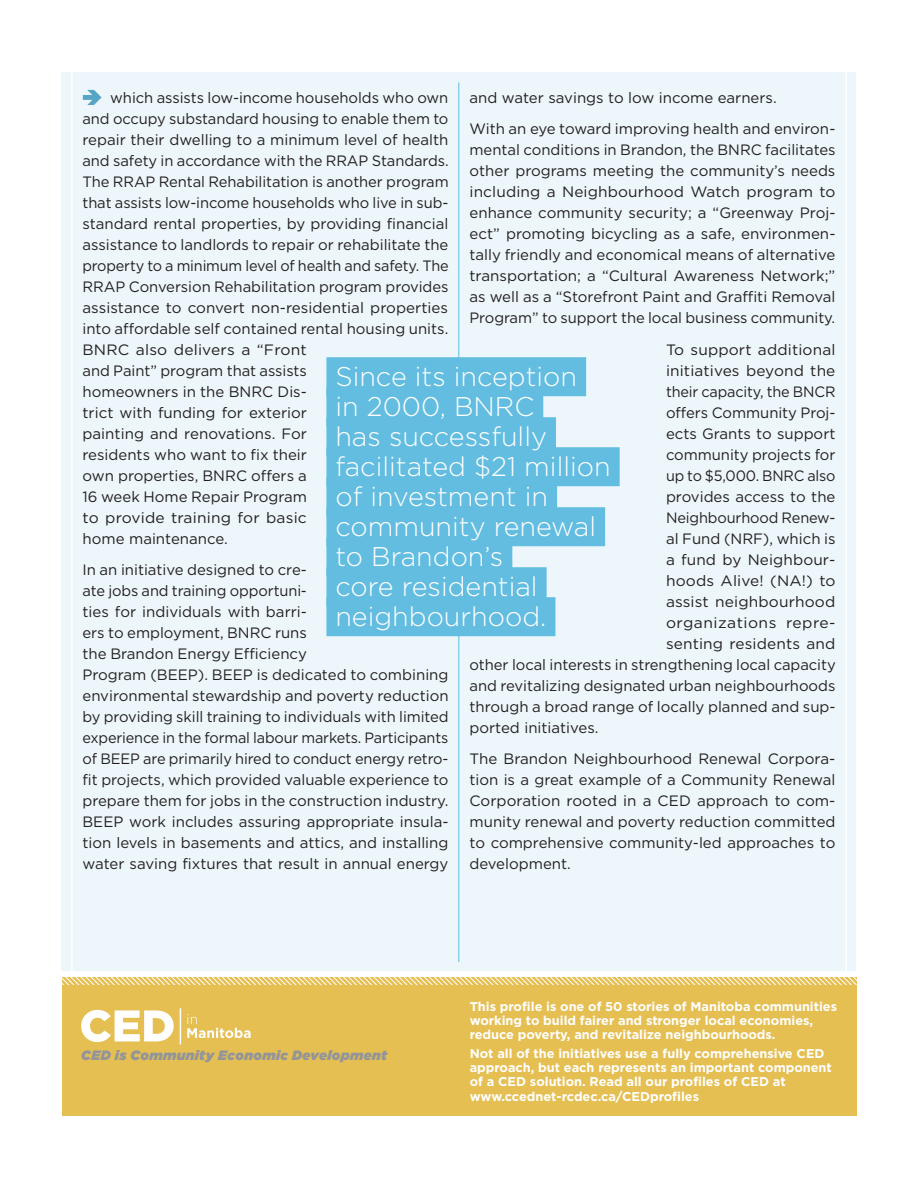
<style>
.page{position:relative;width:918px;height:1188px;background:#fff}
.page>*{position:absolute;margin:0;border:0;box-sizing:border-box;transform-origin:0 0}
.Pull_quote{font:300 27px "Gotham HTF";color:#fff}
.Body_text{font:15px/21px "Gotham HTF";color:#231f20}
.Body_text-2{font:15px "Gotham HTF";color:#231f20;scale:.96 1}
.Body_text-3{font:15px "Gotham HTF";letter-spacing:.03em;color:#231f20;scale:1.04 1}
.t1{font:italic 900 13.5px "Gotham HTF";letter-spacing:.025em;color:#939598}
.t2{font:700 12.75px/14.2px "Gotham HTF";color:#fff}
</style>
<div class="page">
<div style="left:62px;top:72px;width:794px;height:898px;background:#edf7fb"></div>
<hr style="left:458px;top:82px;width:1px;height:880px;background:#62bde0">
<div style="left:326px;top:357px;width:260px;height:39px;background:#62bde0"></div>
<div style="left:326px;top:387px;width:217px;height:39px;background:#62bde0"></div>
<div style="left:326px;top:417px;width:230px;height:39px;background:#62bde0"></div>
<div style="left:326px;top:447px;width:294px;height:39px;background:#62bde0"></div>
<div style="left:326px;top:477px;width:231px;height:39px;background:#62bde0"></div>
<div style="left:326px;top:507px;width:279px;height:39px;background:#62bde0"></div>
<div style="left:326px;top:537px;width:186px;height:39px;background:#62bde0"></div>
<div style="left:326px;top:567px;width:221px;height:39px;background:#62bde0"></div>
<div style="left:326px;top:597px;width:229px;height:39px;background:#62bde0"></div>
<hr style="left:845px;top:30px;width:2px;height:1086px;background:#fff">
<hr style="left:71px;top:30px;width:2px;height:1084px;background:#fff">
<svg style="left:83px;top:90px;width:19px;height:15px"></svg>
<div style="left:62px;top:977px;width:795px;height:139px;background:#e6bf53"></div>
<svg style="left:62px;top:977px;width:795px;height:8px"></svg>
<svg style="left:81px;top:1010px;width:93px;height:32px"></svg>
<hr style="left:180px;top:1008px;width:1px;height:37px;background:#fff">
<svg style="left:187px;top:1014px;width:64px;height:24px"></svg>
<p class="Body_text" style="left:82px;top:87px;width:368px;text-indent:28px">which assists low-income households who own and occupy substandard housing to enable them to repair their dwelling to a minimum level of health and safety in accordance with the RRAP Standards.<br>The RRAP Rental Rehabilitation is another program that assists low-income households who live in sub&shy;standard rental properties, by providing financial assistance to landlords to repair or rehabilitate the property to a minimum level of health and safety. The RRAP Conversion Rehabilitation program provides assistance to convert non-residential properties into affordable self contained rental housing units.<br>BNRC also delivers a “Front<br>and Paint” program that assists<br>homeowners in the BNRC Dis-<br>trict with funding for exterior<br>painting and renovations. For<br>residents who want to fix their<br>own properties, BNRC offers a<br>16 week Home Repair Program<br>to provide training for basic<br>home maintenance.</p>
<p class="Body_text" style="left:82px;top:559px;width:368px">In an initiative designed to cre-<br>ate jobs and training opportuni-<br>ties for individuals with barri-<br>ers to employment, BNRC runs<br>the Brandon Energy Efficiency<br>Program (BEEP). BEEP is dedicated to combining environmental stewardship and poverty reduction by providing skill training to individuals with limited experience in the formal labour markets. Participants of BEEP are primarily hired to conduct energy retro&shy;fit projects, which provided valuable experience to prepare them for jobs in the construction industry.<br>BEEP work includes assuring appropriate insula&shy;tion levels in basements and attics, and installing water saving fixtures that result in annual energy</p>
<p class="Body_text" style="left:470px;top:87px;width:309px">and water savings to low income earners.</p>
<p class="Body_text" style="left:470px;top:118px;width:368px;text-align:justify">With an eye toward improving health and environ&shy;mental conditions in Brandon, the BNRC facilitates other programs meeting the community’s needs including a Neighbourhood Watch program to enhance community security; a “Greenway Proj&shy;ect” promoting bicycling as a safe, environmen&shy;tally friendly and economical means of alternative transportation; a “Cultural Awareness Network;” as well as a “Storefront Paint and Graffiti Removal Program” to support the local business community.</p>
<p class="Body_text" style="left:666px;top:339px;width:171px">To support additional</p>
<p class="Body_text" style="left:666px;top:360px;width:171px">initiatives beyond the</p>
<p class="Body_text-2" style="left:666px;top:383px;width:178px">their capacity, the BNCR</p>
<p class="Body_text" style="left:666px;top:402px;width:171px">offers Community Proj-</p>
<p class="Body_text" style="left:666px;top:423px;width:171px">ects Grants to support</p>
<p class="Body_text" style="left:666px;top:444px;width:171px">community projects for</p>
<p class="Body_text-2" style="left:666px;top:467px;width:178px">up to $5,000. BNRC also</p>
<p class="Body_text" style="left:666px;top:486px;width:171px">provides access to the</p>
<p class="Body_text" style="left:666px;top:507px;width:171px">Neighbourhood Renew-</p>
<p class="Body_text" style="left:666px;top:528px;width:171px">al Fund (NRF), which is</p>
<p class="Body_text" style="left:666px;top:549px;width:171px">a fund by Neighbour-</p>
<p class="Body_text" style="left:666px;top:570px;width:171px">hoods Alive! (NA!) to</p>
<p class="Body_text" style="left:666px;top:591px;width:171px">assist neighbourhood</p>
<p class="Body_text-3" style="left:666px;top:614px;width:164px">organizations repre-</p>
<p class="Body_text" style="left:666px;top:633px;width:171px">senting residents and</p>
<p class="Body_text" style="left:470px;top:654px;width:368px">other local interests in strengthening local capacity</p>
<p class="Body_text" style="left:470px;top:675px;width:367px">and revitalizing designated urban neighbourhoods</p>
<p class="Body_text" style="left:470px;top:696px;width:368px">through a broad range of locally planned and sup-</p>
<p class="Body_text" style="left:470px;top:717px;width:131px">ported initiatives.</p>
<p class="Body_text" style="left:470px;top:748px;width:368px;text-align:justify">The Brandon Neighbourhood Renewal Corpora&shy;tion is a great example of a Community Renewal Corporation rooted in a CED approach to com&shy;munity renewal and poverty reduction committed to comprehensive community-led approaches to development.</p>
<p class="Pull_quote" style="left:335px;top:361px;width:243px">Since its inception</p>
<p class="Pull_quote" style="left:335px;top:391px;width:200px">in 2000, BNRC</p>
<p class="Pull_quote" style="left:335px;top:421px;width:213px">has successfully</p>
<p class="Pull_quote" style="left:335px;top:451px;width:277px">facilitated $21 million</p>
<p class="Pull_quote" style="left:335px;top:481px;width:214px">of investment in</p>
<p class="Pull_quote" style="left:335px;top:511px;width:262px">community renewal</p>
<p class="Pull_quote" style="left:335px;top:541px;width:169px">to Brandon’s</p>
<p class="Pull_quote" style="left:335px;top:571px;width:204px">core residential</p>
<p class="Pull_quote" style="left:335px;top:601px;width:213px">neighbourhood.</p>
<p class="t1" style="left:81px;top:1047px;width:308px">CED is Community Economic Development</p>
<p class="t2" style="left:470px;top:999px;width:369px">This profile is one of 50 stories of Manitoba communities working to build fairer and stronger local economies, reduce poverty, and revitalize neighbourhoods.</p>
<p class="t2" style="left:470px;top:1046px;width:364px">Not all of the initiatives use a fully comprehensive CED approach, but each represents an important component of a CED solution. Read all our profiles of CED at www.ccednet-rcdec.ca/CEDprofiles</p>
</div>
